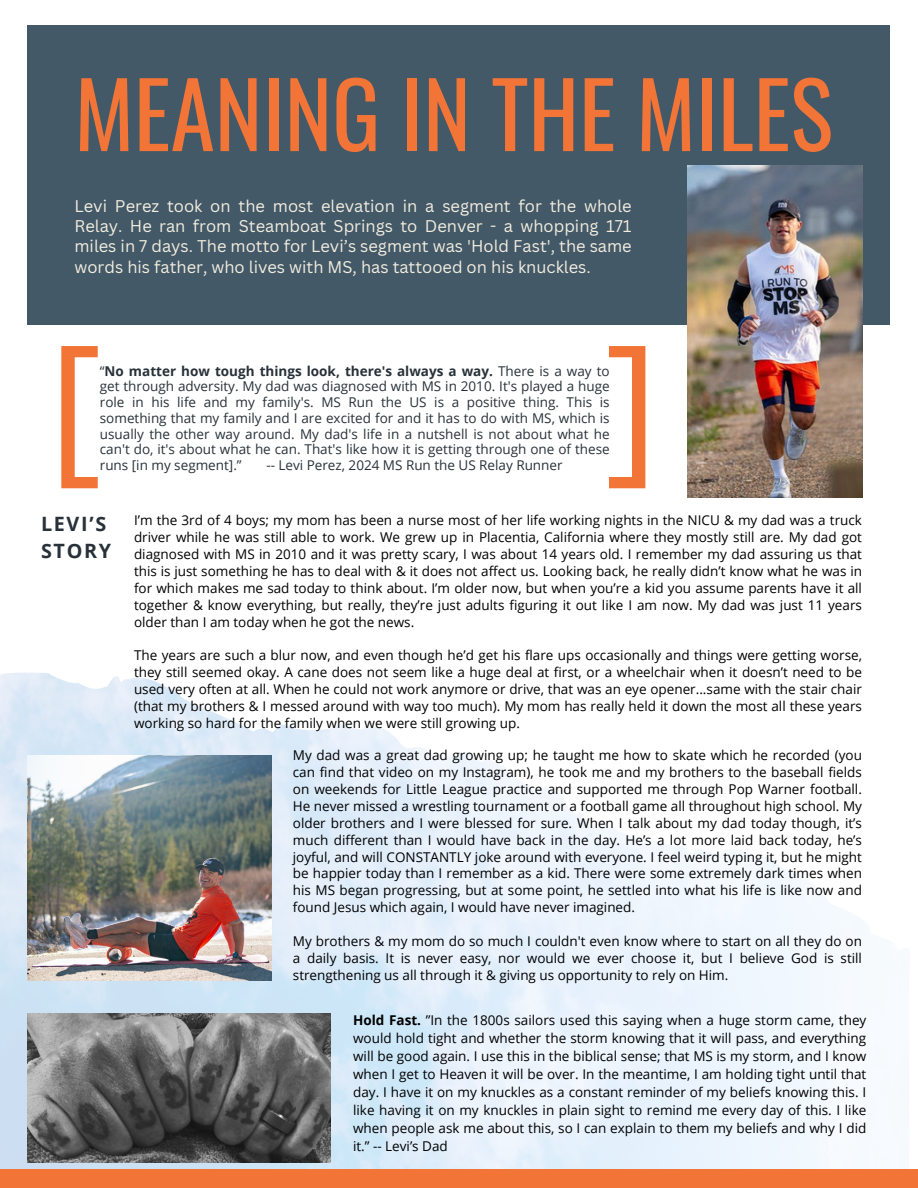
<style>
.page{position:relative;width:918px;height:1188px;background:#fff}
.page>*{position:absolute;margin:0;border:0;box-sizing:border-box;transform-origin:0 0}
.t1{font:163.05px "Open Sans";color:#f37437}
.t2{font:90px "Oswald";color:#f37437}
.t3{font:700 19.8px/27px "Open Sans";letter-spacing:.085em;color:#283139}
.t4{font:16.5px/20.2px "Canva Sans";color:#f3ede0;text-align:justify}
.t5{font:13.5px/16.8px "Open Sans";color:#000;text-align:justify}
.t6{font:13.5px/15.8px "Open Sans";color:#283139;text-align:justify}
.s1{font-weight:700}
</style>
<div class="page">
<div style="left:28px;top:25px;width:862px;height:299px;background:#435967"></div>
<img style="left:0;top:673px;width:867px;height:496px">
<img style="left:688px;top:166px;width:174px;height:331px">
<img style="left:28px;top:1013px;width:302px;height:150px">
<div style="left:0;top:1169px;width:918px;height:19px;background:#f37437"></div>
<img style="left:28px;top:755px;width:244px;height:225px">
<p class="t2" style="left:74px;top:44px;width:760px">MEANING IN THE MILES</p>
<h2 class="t4" style="left:74px;top:195px;width:559px">Levi Perez took on the most elevation in a segment for the whole Relay. He ran from Steamboat Springs to Denver - a whopping 171 miles in 7 days. The motto for Levi’s segment was 'Hold Fast', the same words his father, who lives with MS, has tattooed on his knuckles.</h2>
<p class="t1" style="left:48px;top:288px;width:55px">[</p>
<p class="t1" style="left:605px;top:288px;width:55px">]</p>
<p class="t6" style="left:100px;top:363px;width:511px">“<span class="s1">No matter how tough things look, there's always a way.</span> There is a way to get through adversity. My dad was diagnosed with MS in 2010. It's played a huge role in his life and my family's. MS Run the US is a positive thing. This is something that my family and I are excited for and it has to do with MS, which is usually the other way around. My dad's life in a nutshell is not about what he can't do, it's about what he can. That's like how it is getting through one of these runs [in my segment].”</p>
<p class="t6" style="left:266px;top:457px;width:298px">-- Levi Perez, 2024 MS Run the US Relay Runner</p>
<p class="t3" style="left:41px;top:510px;width:72px">LEVI’S<br>STORY</p>
<p class="t5" style="left:134px;top:512px;width:729px">I’m the 3rd of 4 boys; my mom has been a nurse most of her life working nights in the NICU &amp; my dad was a truck driver while he was still able to work. We grew up in Placentia, California where they mostly still are. My dad got diagnosed with MS in 2010 and it was pretty scary, I was about 14 years old. I remember my dad assuring us that this is just something he has to deal with &amp; it does not affect us. Looking back, he really didn’t know what he was in for which makes me sad today to think about. I’m older now, but when you’re a kid you assume parents have it all together &amp; know everything, but really, they’re just adults figuring it out like I am now. My dad was just 11 years older than I am today when he got the news.</p>
<p class="t5" style="left:134px;top:647px;width:729px">The years are such a blur now, and even though he’d get his flare ups occasionally and things were getting worse, they still seemed okay. A cane does not seem like a huge deal at first, or a wheelchair when it doesn’t need to be used very often at all. When he could not work anymore or drive, that was an eye opener...same with the stair chair (that my brothers &amp; I messed around with way too much). My mom has really held it down the most all these years working so hard for the family when we were still growing up.</p>
<p class="t5" style="left:293px;top:747px;width:571px">My dad was a great dad growing up; he taught me how to skate which he recorded (you can find that video on my Instagram), he took me and my brothers to the baseball fields on weekends for Little League practice and supported me through Pop Warner football.<br>He never missed a wrestling tournament or a football game all throughout high school. My older brothers and I were blessed for sure. When I talk about my dad today though, it’s much different than I would have back in the day. He’s a lot more laid back today, he’s joyful, and will CONSTANTLY joke around with everyone. I feel weird typing it, but he might be happier today than I remember as a kid. There were some extremely dark times when his MS began progressing, but at some point, he settled into what his life is like now and found Jesus which again, I would have never imagined.</p>
<p class="t5" style="left:293px;top:932px;width:571px">My brothers &amp; my mom do so much I couldn't even know where to start on all they do on a daily basis. It is never easy, nor would we ever choose it, but I believe God is still strengthening us all through it &amp; giving us opportunity to rely on Him.</p>
<p class="t5" style="left:353px;top:1011px;width:515px;line-height:18px"><span class="s1">Hold Fast.</span> ”In the 1800s sailors used this saying when a huge storm came, they would hold tight and whether the storm knowing that it will pass, and everything will be good again. I use this in the biblical sense; that MS is my storm, and I know when I get to Heaven it will be over. In the meantime, I am holding tight until that day. I have it on my knuckles as a constant reminder of my beliefs knowing this. I like having it on my knuckles in plain sight to remind me every day of this. I like when people ask me about this, so I can explain to them my beliefs and why I did it.” -- Levi’s Dad</p>
</div>
